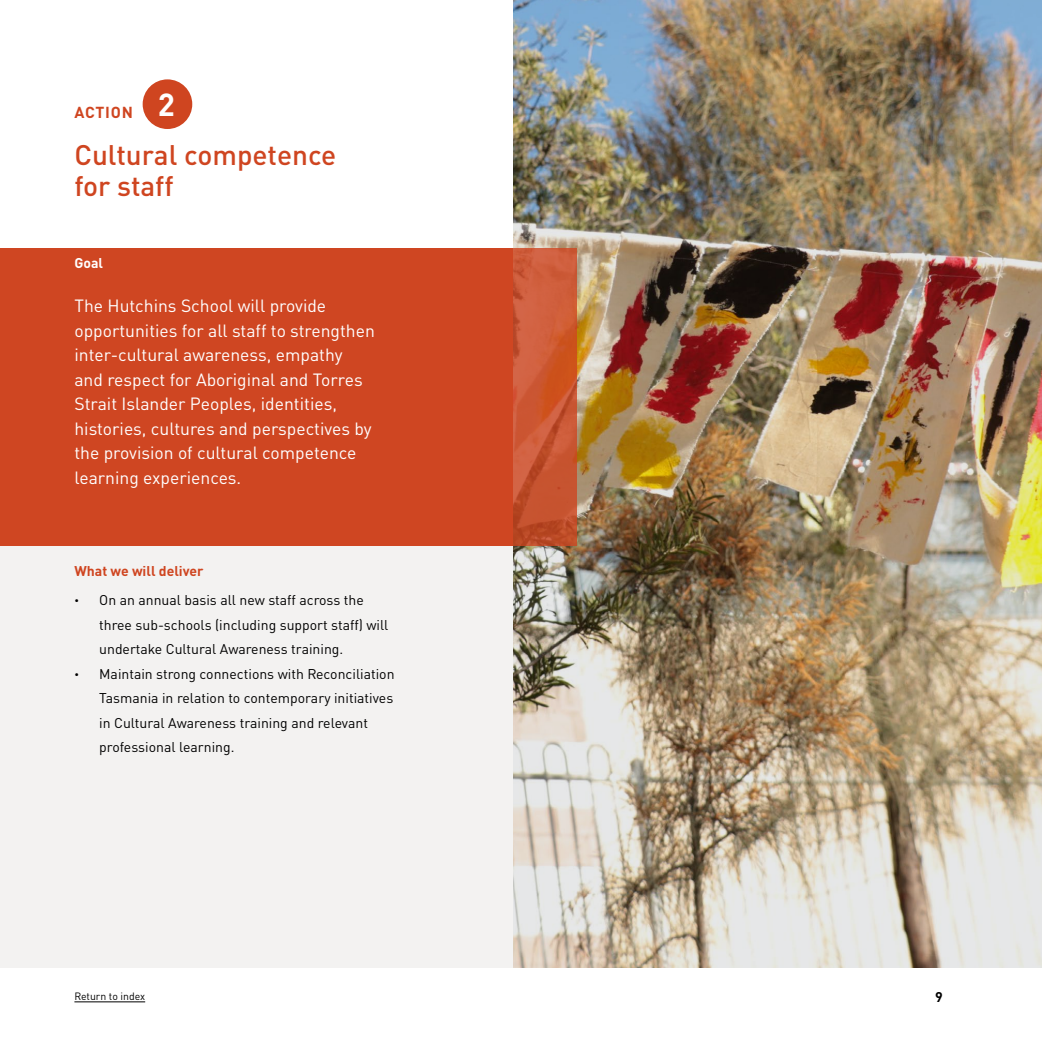
<style>
.page{position:relative;width:1042px;height:1042px;background:#fff}
.page>*{position:absolute;margin:0;border:0;box-sizing:border-box;transform-origin:0 0}
.t1{font:500 28px/31.5px "DIN Pro";color:#cf4520}
.t2{font:17.5px/24.5px "DIN Pro";color:#fff}
.t3{font:700 15.75px "DIN Pro";letter-spacing:.05em;color:#cf4520}
.t4{font:14px/24.5px "DIN Pro";color:#000}
.t5{font:700 14px "DIN Pro";color:#cf4520}
.t6{font:700 14px "DIN Pro";color:#fff}
.t7{font:700 14px "DIN Pro";color:#000}
.t8{font:10.5px "DIN Pro";color:#000}
.s1{font-size:31.5px;color:#fff}
.s2{font-size:8.75px}
</style>
<div class="page">
<hr style="left:74px;top:1001px;width:71px;height:1px;background:#000">
<div style="left:0;top:546px;width:513px;height:421px;background:#f3f2f1"></div>
<div style="left:143px;top:79px;width:49px;height:50px;background:#cf4520;border-radius:50%"></div>
<img style="left:513px;top:0;width:529px;height:967px">
<div style="left:0;top:248px;width:577px;height:298px;background:#cf4520"></div>
<p class="t3" style="left:74px;top:100px;width:102px">ACTION <span class="s1">2</span></p>
<h1 class="t1" style="left:74px;top:137px;width:263px">Cultural competence for staff</h1>
<p class="t6" style="left:74px;top:252px;width:30px">Goal</p>
<p class="t2" style="left:74px;top:293px;width:302px">The Hutchins School will provide opportunities for all staff to strengthen inter-cultural awareness, empathy and respect for Aboriginal and Torres Strait Islander Peoples, identities, histories, cultures and perspectives by the provision of cultural competence learning experiences.</p>
<p class="t5" style="left:74px;top:559px;width:131px">What we will deliver</p>
<p class="t4" style="left:99px;top:587px;width:291px;text-indent:-25px"><span class="s2">•</span> On an annual basis all new staff across the three sub-schools (including support staff) will undertake Cultural Awareness training.</p>
<p class="t4" style="left:99px;top:660px;width:297px;text-indent:-25px"><span class="s2">•</span> Maintain strong connections with Reconciliation Tasmania in relation to contemporary initiatives in Cultural Awareness training and relevant professional learning.</p>
<p class="t8" style="left:74px;top:988px;width:72px">Return to index</p>
<p class="t7" style="left:935px;top:986px;width:9px">9</p>
</div>
